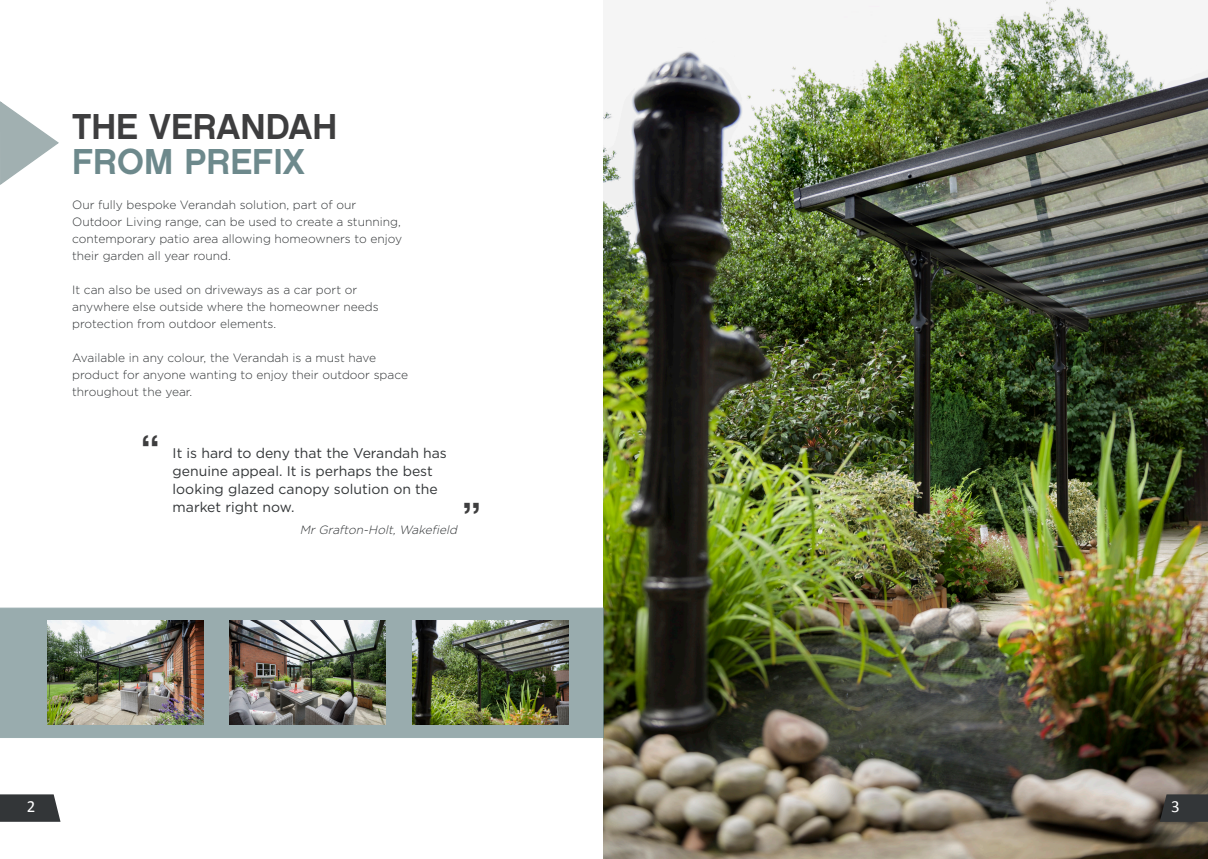
<style>
.page{position:relative;width:1208px;height:859px;background:#fff}
.page>*{position:absolute;margin:0;border:0;box-sizing:border-box;transform-origin:0 0}
.t1{font:40px "Chalet New York Nineteen Sixty";color:#3e3e3f}
.t2{font:36px/35px "Chalet New York Nineteen Sixty";color:#3e3e3f}
.t3{font:17px "Calibri";color:#fff}
.t4{font:14px/18px "Gotham";color:#323537}
.t5{font:300 12px/17px "Gotham";color:#323537}
.t6{font:italic 300 12px "Gotham";color:#323537}
.s1{color:#6d898c}
</style>
<div class="page">
<img style="left:603px;top:0;width:605px;height:859px">
<svg style="left:0;top:794px;width:60px;height:28px;background:#404345"></svg>
<svg style="left:1159px;top:794px;width:49px;height:28px"></svg>
<svg style="left:0;top:101px;width:59px;height:84px"></svg>
<div style="left:0;top:608px;width:604px;height:130px;background:#99acae"></div>
<img style="left:48px;top:621px;width:156px;height:103px">
<img style="left:230px;top:621px;width:156px;height:103px">
<img style="left:412px;top:621px;width:156px;height:103px">
<p class="t2" style="left:72px;top:108px;width:267px">THE VERANDAH<br><span class="s1">FROM PREFIX</span></p>
<p class="t5" style="left:72px;top:196px;width:331px">Our fully bespoke Verandah solution, part of our Outdoor Living range, can be used to create a stunning, contemporary patio area allowing homeowners to enjoy their garden all year round.</p>
<p class="t5" style="left:72px;top:281px;width:308px">It can also be used on driveways as a car port or anywhere else outside where the homeowner needs protection from outdoor elements.</p>
<p class="t5" style="left:72px;top:349px;width:337px">Available in any colour, the Verandah is a must have product for anyone wanting to enjoy their outdoor space throughout the year.</p>
<p class="t1" style="left:142px;top:423px;width:19px">“</p>
<p class="t4" style="left:173px;top:443px;width:276px">It is hard to deny that the Verandah has genuine appeal. It is perhaps the best looking glazed canopy solution on the market right now.</p>
<p class="t6" style="left:300px;top:523px;width:162px">MrGrafton-Holt,Wakefield</p>
<p class="t1" style="left:480px;top:525px;width:19px;rotate:-180deg">“</p>
<p class="t3" style="left:27px;top:796px;width:10px">2</p>
<p class="t3" style="left:1171px;top:796px;width:10px">3</p>
</div>
